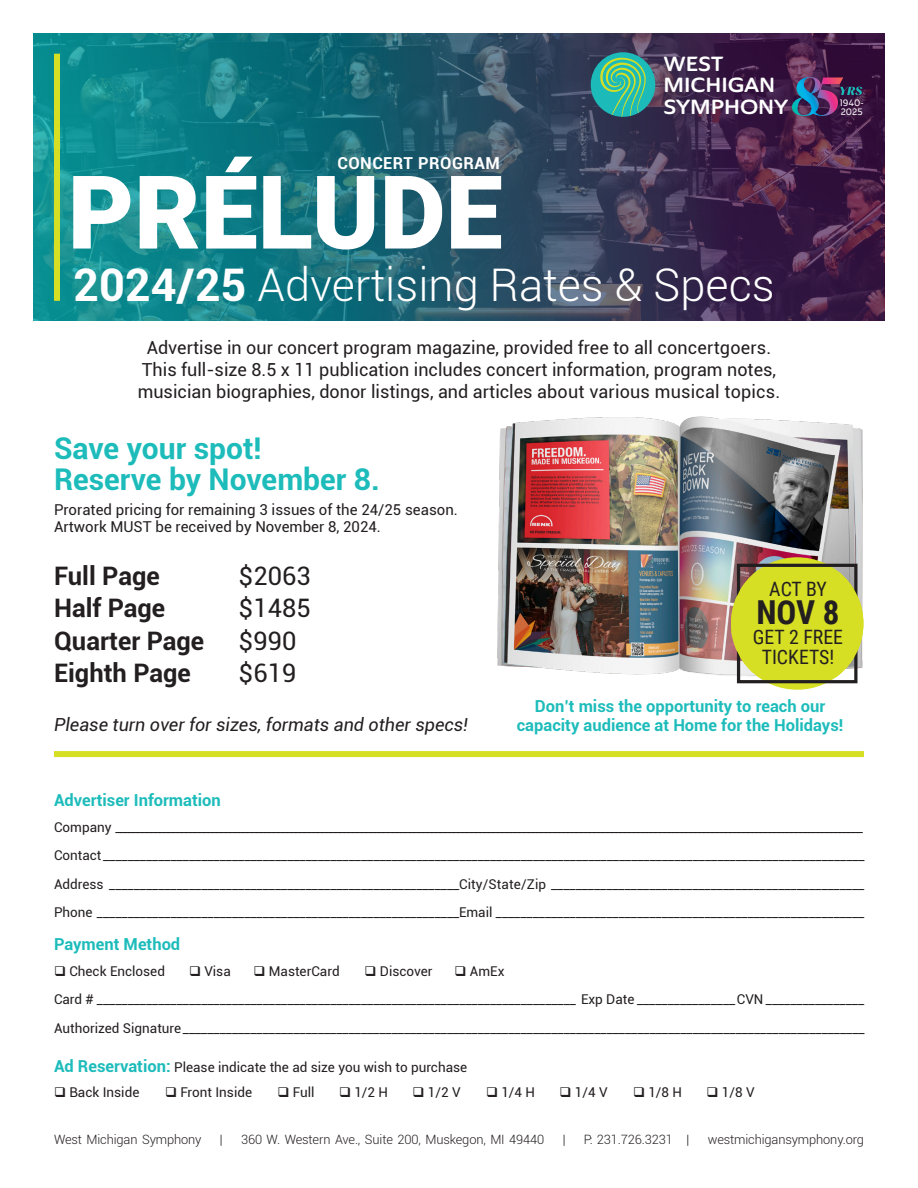
<style>
.page{position:relative;width:918px;height:1188px;background:#fff}
.page>*{position:absolute;margin:0;border:0;box-sizing:border-box;transform-origin:0 0}
.t1{font:300 45px "Roboto";color:#fff}
.t2{font:700 33px "Roboto Condensed";color:#231f20}
.t3{font:700 30px "Roboto";color:#1dbcbb}
.t4{font:700 25.5px "Roboto";color:#231f20}
.t5{font:25.5px "Roboto";color:#231f20}
.t6{font:700 expanded 20.25px/21.8px "Ainslie Sans";color:#fff}
.t7{font:19.8px "Roboto Condensed";color:#231f20}
.t8{font:18px/21.9px "Roboto";color:#231f20;text-align:center}
.t9{font:italic 18px "Roboto";color:#231f20}
.t10{font:700 16.5px/19.5px "Roboto";color:#1dbcbb;text-align:center}
.t11{font:700 16.5px "Roboto";letter-spacing:.03em;color:#fff}
.t12{font:15px "Roboto";color:#231f20}
.t13{font:13.5px "Roboto";color:#231f20}
.t14{font:300 12.9px "Roboto";letter-spacing:-.01em;color:#231f20}
.t15{font:9.15px/8.9px "Ainslie Sans Nor Med";color:#fff}
.s1{font-weight:700}
.s2{font-weight:700;font-size:16.5px;color:#1dbcbb}
</style>
<div class="page">
<img style="left:34px;top:34px;width:850px;height:287px">
<div style="left:54px;top:54px;width:6px;height:247px;background:#d7df24"></div>
<svg style="left:73px;top:157px;width:428px;height:93px"></svg>
<svg style="left:591px;top:52px;width:64px;height:65px;background:#3ea38d"></svg>
<svg style="left:792px;top:77px;width:70px;height:39px;background:#4e3f6d"></svg>
<div style="left:54px;top:751px;width:810px;height:6px;background:#d7df24"></div>
<img style="left:497px;top:417px;width:365px;height:263px">
<div style="left:734px;top:561px;width:126px;height:126px;background:#d7df24;border-radius:50%"></div>
<div style="left:731px;top:557px;width:132px;height:133px;border:6px solid #d7df24;border-radius:50%"></div>
<div style="left:737px;top:564px;width:120px;height:37px;border:3px solid #231f20"></div>
<div style="left:737px;top:646px;width:120px;height:37px;border:3px solid #231f20"></div>
<svg style="left:728px;top:563px;width:43px;height:116px"></svg>
<svg style="left:825px;top:565px;width:39px;height:119px"></svg>
<p class="t11" style="left:337px;top:151px;width:164px">CONCERT PROGRAM</p>
<p class="t6" style="left:663px;top:53px;width:126px">WEST<br>MICHIGAN<br>SYMPHONY</p>
<p class="t1" style="left:73px;top:254px;width:703px"><span class="s1">2024/25</span> Advertising Rates &amp; Specs</p>
<p class="t15" style="left:840px;top:98px;width:26px">1940-<br>2025</p>
<p class="t8" style="left:138px;top:336px;width:644px">Advertise in our concert program magazine, provided free to all concertgoers.<br>This full-size 8.5 x 11 publication includes concert information, program notes, musician biographies, donor listings, and articles about various musical topics.</p>
<p class="t3" style="left:54px;top:427px;width:209px">Save your spot!</p>
<p class="t3" style="left:54px;top:458px;width:327px">Reserve by November 8.</p>
<p class="t12" style="left:54px;top:499px;width:405px">Prorated pricing for remaining 3 issues of the 24/25 season.</p>
<p class="t12" style="left:54px;top:516px;width:329px">Artwork MUST be received by November 8, 2024.</p>
<p class="t4" style="left:54px;top:558px;width:107px">Full Page</p>
<p class="t5" style="left:238px;top:558px;width:74px">$2063</p>
<p class="t4" style="left:54px;top:590px;width:113px">Half Page</p>
<p class="t5" style="left:238px;top:590px;width:74px">$1485</p>
<p class="t4" style="left:54px;top:623px;width:152px">Quarter Page</p>
<p class="t5" style="left:238px;top:623px;width:59px">$990</p>
<p class="t4" style="left:54px;top:655px;width:138px">Eighth Page</p>
<p class="t5" style="left:238px;top:655px;width:59px">$619</p>
<p class="t9" style="left:54px;top:712px;width:415px">Please turn over for sizes, formats and other specs!</p>
<p class="t7" style="left:769px;top:575px;width:59px">ACT BY</p>
<p class="t2" style="left:756px;top:589px;width:85px">NOV 8</p>
<p class="t7" style="left:753px;top:623px;width:92px">GET 2 FREE</p>
<p class="t7" style="left:762px;top:643px;width:74px">TICKETS!</p>
<p class="t10" style="left:517px;top:696px;width:328px">Don’t miss the opportunity to reach our capacity audience at Home for the Holidays!</p>
<p class="t10" style="left:54px;top:790px;width:168px">Advertiser Information</p>
<p class="t13" style="left:54px;top:817px;width:810px">Company __________________________________________________________________________________________________________________________________________________________________________</p>
<p class="t13" style="left:54px;top:846px;width:812px">Contact ____________________________________________________________________________________________________________________________</p>
<p class="t13" style="left:54px;top:874px;width:812px">Address _________________________________________________________City/State/Zip ___________________________________________________</p>
<p class="t13" style="left:54px;top:903px;width:812px">Phone ___________________________________________________________Email ____________________________________________________________</p>
<p class="t10" style="left:54px;top:934px;width:128px">Payment Method</p>
<p class="t13" style="left:54px;top:962px;width:113px">❑ Check Enclosed</p>
<p class="t13" style="left:189px;top:962px;width:43px">❑ Visa</p>
<p class="t13" style="left:254px;top:962px;width:88px">❑ MasterCard</p>
<p class="t13" style="left:364px;top:962px;width:70px">❑ Discover</p>
<p class="t13" style="left:454px;top:962px;width:51px">❑ AmEx</p>
<p class="t13" style="left:54px;top:990px;width:812px">Card # ______________________________________________________________________________ Exp Date ________________CVN ________________</p>
<p class="t13" style="left:54px;top:1019px;width:812px">Authorized Signature_______________________________________________________________________________________________________________</p>
<p class="t13" style="left:54px;top:1058px;width:415px"><span class="s2">Ad Reservation:</span> Please indicate the ad size you wish to purchase</p>
<p class="t13" style="left:54px;top:1083px;width:87px">❑ Back Inside</p>
<p class="t13" style="left:165px;top:1083px;width:89px">❑ Front Inside</p>
<p class="t13" style="left:278px;top:1083px;width:39px">❑ Full</p>
<p class="t13" style="left:339px;top:1083px;width:51px">❑ 1/2 H</p>
<p class="t13" style="left:412px;top:1083px;width:50px">❑ 1/2 V</p>
<p class="t13" style="left:486px;top:1083px;width:51px">❑ 1/4 H</p>
<p class="t13" style="left:560px;top:1083px;width:50px">❑ 1/4 V</p>
<p class="t13" style="left:633px;top:1083px;width:51px">❑ 1/8 H</p>
<p class="t13" style="left:706px;top:1083px;width:50px">❑ 1/8 V</p>
<p class="t14" style="left:54px;top:1130px;width:149px">West Michigan Symphony</p>
<p class="t14" style="left:220px;top:1130px;width:4px">|</p>
<p class="t14" style="left:241px;top:1130px;width:305px">360 W. Western Ave., Suite 200, Muskegon, MI 49440</p>
<p class="t14" style="left:563px;top:1130px;width:4px">|</p>
<p class="t14" style="left:584px;top:1130px;width:107px">P: 231.726.3231 |</p>
<p class="t14" style="left:708px;top:1130px;width:158px">westmichigansymphony.org</p>
</div>
